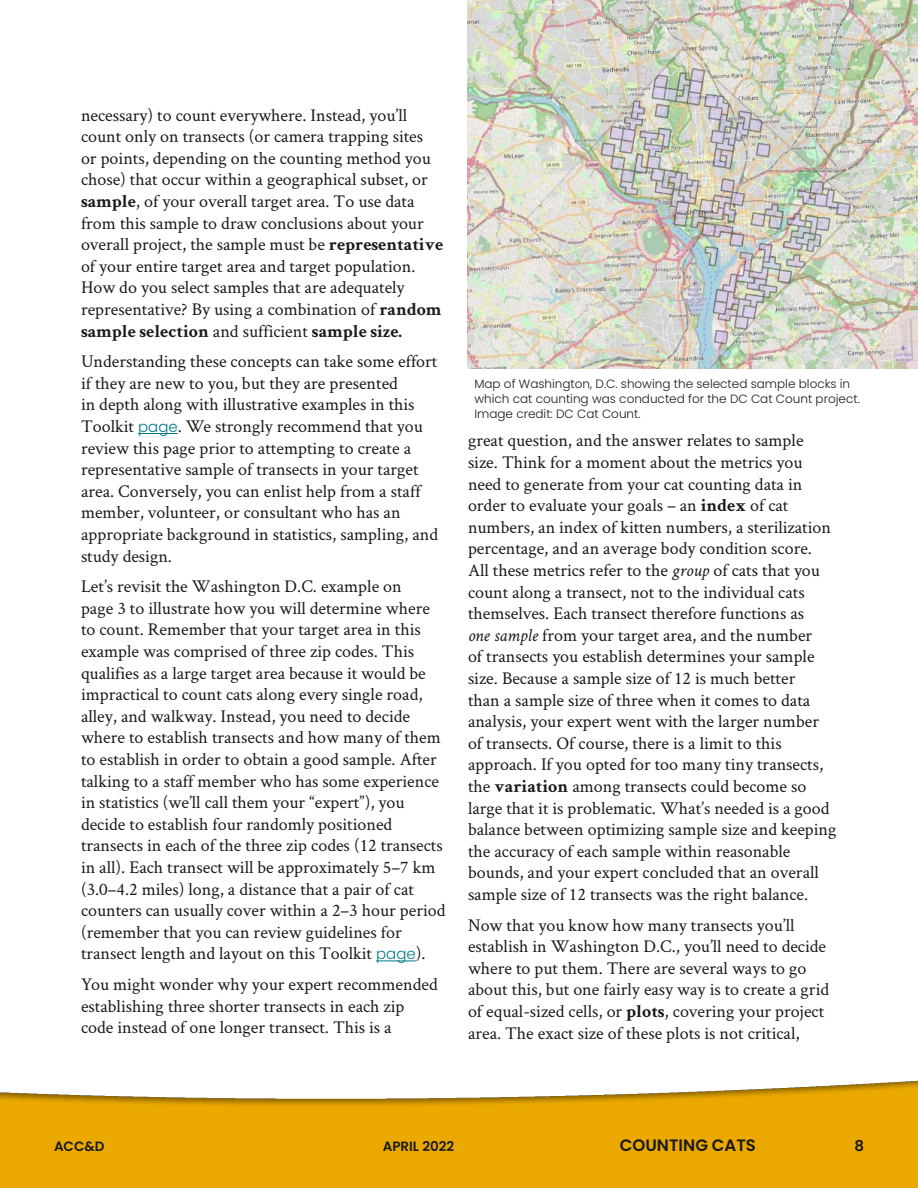
<style>
.page{position:relative;width:918px;height:1188px;background:#fff}
.page>*{position:absolute;margin:0;border:0;box-sizing:border-box;transform-origin:0 0}
.t1{font:18px/21.6px "Crimson Text";color:#1a1a1a}
.t2{font:600 16.5px "Poppins";color:#1a1a1a}
.t3{font:600 15px "Poppins";color:#1a1a1a}
.t4{font:600 13.5px "Poppins";color:#1a1a1a}
.t5{font:300 12px/15px "Poppins";color:#1a1a1a}
.s1{font-weight:700}
.s2{font-family:"Poppins";font-weight:300;font-size:15px;color:#037b8b}
.s3{font-style:italic}
</style>
<div class="page">
<div style="left:0;top:1042px;width:918px;height:146px;background:#1a1a1a;opacity:.5"></div>
<hr style="left:138px;top:433px;width:40px;height:1px;background:#037b8b">
<hr style="left:376px;top:961px;width:40px;height:1px;background:#037b8b">
<img style="left:468px;top:0;width:450px;height:369px">
<p class="t1" style="left:81px;top:103px;width:364px">necessary) to count everywhere. Instead, you’ll count only on transects (or camera trapping sites<br>or points, depending on the counting method you chose) that occur within a geographical subset, or <span class="s1">sample</span>, of your overall target area. To use data from this sample to draw conclusions about your overall project, the sample must be <span class="s1">representative </span>of your entire target area and target population.<br>How do you select samples that are adequately representative? By using a combination of <span class="s1">random sample selection</span> and sufficient <span class="s1">sample size.</span></p>
<p class="t1" style="left:81px;top:350px;width:359px">Understanding these concepts can take some effort if they are new to you, but they are presented<br>in depth along with illustrative examples in this Toolkit <span class="s2">page</span>. We strongly recommend that you review this page prior to attempting to create a representative sample of transects in your target area. Conversely, you can enlist help from a staff member, volunteer, or consultant who has an appropriate background in statistics, sampling, and study design.</p>
<p class="t1" style="left:81px;top:575px;width:366px">Let’s revisit the Washington D.C. example on<br>page 3 to illustrate how you will determine where to count. Remember that your target area in this example was comprised of three zip codes. This qualifies as a large target area because it would be impractical to count cats along every single road, alley, and walkway. Instead, you need to decide where to establish transects and how many of them to establish in order to obtain a good sample. After talking to a staff member who has some experience in statistics (we’ll call them your “expert”), you decide to establish four randomly positioned transects in each of the three zip codes (12 transects in all). Each transect will be approximately 5–7 km (3.0–4.2 miles) long, a distance that a pair of cat counters can usually cover within a 2–3 hour period (remember that you can review guidelines for transect length and layout on this Toolkit <span class="s2">page</span>).</p>
<p class="t1" style="left:81px;top:973px;width:358px">You might wonder why your expert recommended establishing three shorter transects in each zip code instead of one longer transect. This is a</p>
<p class="t5" style="left:474px;top:377px;width:387px">Map of Washington, D.C. showing the selected sample blocks in which cat counting was conducted for the DC Cat Count project.<br>Image credit: DC Cat Count.</p>
<p class="t1" style="left:468px;top:429px;width:370px">great question, and the answer relates to sample size. Think for a moment about the metrics you need to generate from your cat counting data in order to evaluate your goals – an <span class="s1">index</span> of cat numbers, an index of kitten numbers, a sterilization percentage, and an average body condition score.<br>All these metrics refer to the <span class="s3">group</span> of cats that you count along a transect, not to the individual cats themselves. Each transect therefore functions as<br><span class="s3">one sample</span> from your target area, and the number<br>of transects you establish determines your sample size. Because a sample size of 12 is much better<br>than a sample size of three when it comes to data analysis, your expert went with the larger number of transects. Of course, there is a limit to this approach. If you opted for too many tiny transects, the <span class="s1">variation</span> among transects could become so large that it is problematic. What’s needed is a good balance between optimizing sample size and keeping the accuracy of each sample within reasonable bounds, and your expert concluded that an overall sample size of 12 transects was the right balance.</p>
<p class="t1" style="left:468px;top:913px;width:363px">Now that you know how many transects you’ll establish in Washington D.C., you’ll need to decide where to put them. There are several ways to go about this, but one fairly easy way is to create a grid of equal-sized cells, or <span class="s1">plots</span>, covering your project area. The exact size of these plots is not critical,</p>
<p class="t4" style="left:54px;top:1138px;width:52px">ACC&amp;D</p>
<p class="t4" style="left:383px;top:1138px;width:73px">APRIL 2022</p>
<p class="t2" style="left:620px;top:1135px;width:138px">COUNTING CATS</p>
<p class="t3" style="left:854px;top:1137px;width:11px">8</p>
</div>
